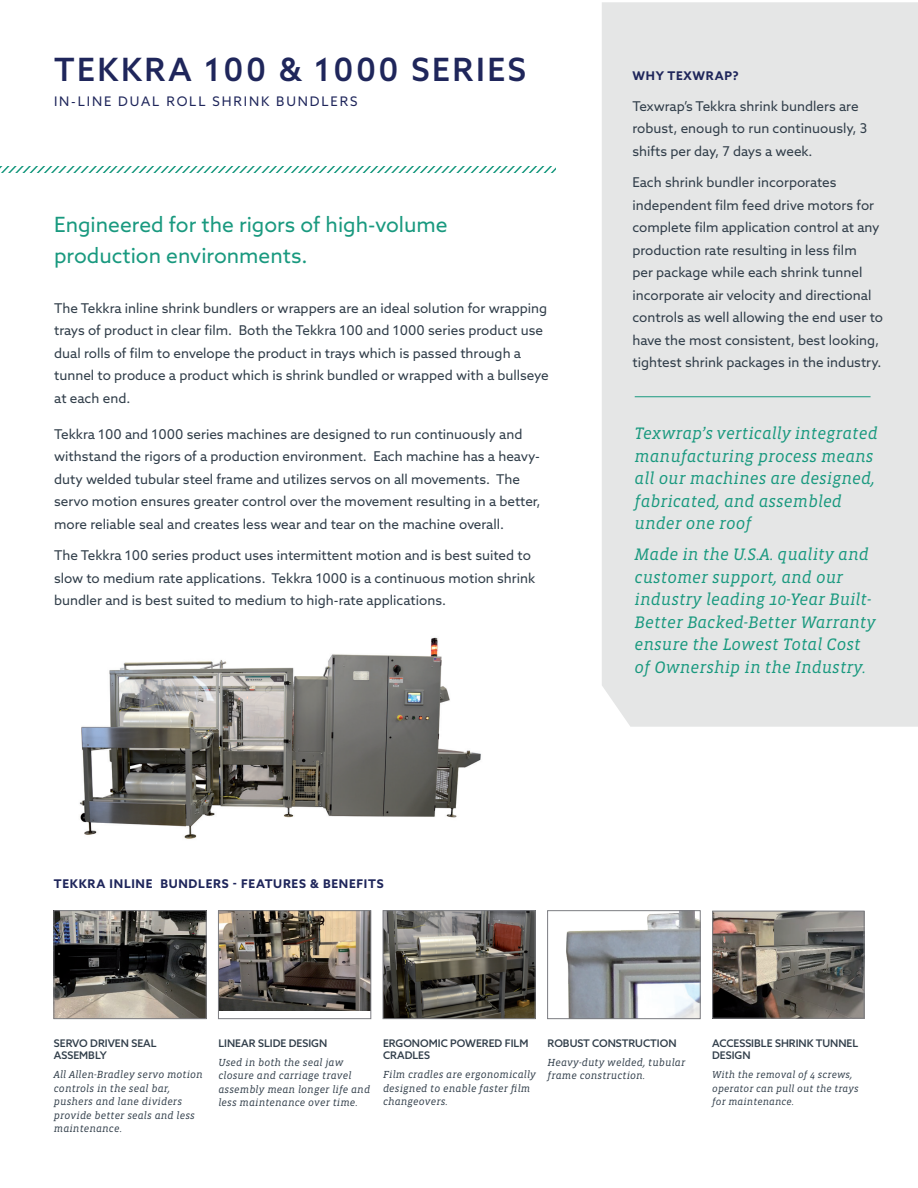
<style>
.page{position:relative;width:918px;height:1188px;background:#fff}
.page>*{position:absolute;margin:0;border:0;box-sizing:border-box;transform-origin:0 0}
.t1{font:500 32.1px "Azo Web";letter-spacing:.08em;color:#1f265b}
.t2{font:21px/31.2px "Azo Web";color:#19997f}
.t3{font:italic 17.1px/22.5px "Vista Slab OT";color:#19997f}
.t4{font:13.5px/22.5px "Azo Web";color:#313e4a}
.t5{font:13.2px "Azo Web";letter-spacing:.14em;color:#1f265b}
.t6{font:700 12px "Azo Web";letter-spacing:.06em;color:#1f265b}
.t7{font:italic 10.5px/13.5px "Vista Slab OTCE";letter-spacing:.01em;color:#313e4a}
.t8{font:500 10.5px/12.6px "Azo Web";color:#313e4a}
.t9{font:italic 10.2px/13.5px "Vista Slab OTCE";letter-spacing:.01em;color:#313e4a}
</style>
<div class="page">
<img style="left:79px;top:637px;width:402px;height:202px">
<svg style="left:0;top:166px;width:555px;height:7px"></svg>
<div style="left:602px;top:2px;width:316px;height:725px;background:#e5e6e6"></div>
<hr style="left:635px;top:396px;width:236px;height:1px;background:#19997f">
<img style="left:55px;top:912px;width:150px;height:105px">
<div style="left:53px;top:910px;width:154px;height:109px;border:1px solid #7c7d82"></div>
<img style="left:220px;top:912px;width:149px;height:99px">
<div style="left:218px;top:910px;width:153px;height:109px;border:1px solid #7c7d82"></div>
<img style="left:385px;top:912px;width:149px;height:105px">
<div style="left:383px;top:910px;width:153px;height:109px;border:1px solid #7c7d82"></div>
<img style="left:714px;top:913px;width:149px;height:104px">
<div style="left:712px;top:911px;width:153px;height:108px;border:1px solid #7c7d82"></div>
<img style="left:566px;top:912px;width:133px;height:105px">
<div style="left:547px;top:910px;width:154px;height:109px;border:1px solid #7c7d82"></div>
<h1 class="t1" style="left:54px;top:48px;width:474px">TEKKRA 100 &amp; 1000 SERIES</h1>
<p class="t5" style="left:54px;top:92px;width:305px">IN-LINE DUAL ROLL SHRINK BUNDLERS</p>
<h2 class="t2" style="left:54px;top:209px;width:395px">Engineered for the rigors of high-volume production environments.</h2>
<p class="t4" style="left:54px;top:297px;width:496px">The Tekkra inline shrink bundlers or wrappers are an ideal solution for wrapping trays of product in clear film. Both the Tekkra 100 and 1000 series product use dual rolls of film to envelope the product in trays which is passed through a tunnel to produce a product which is shrink bundled or wrapped with a bullseye at each end.</p>
<p class="t4" style="left:54px;top:423px;width:488px">Tekkra 100 and 1000 series machines are designed to run continuously and withstand the rigors of a production environment. Each machine has a heavy&shy;duty welded tubular steel frame and utilizes servos on all movements. The servo motion ensures greater control over the movement resulting in a better, more reliable seal and creates less wear and tear on the machine overall.</p>
<p class="t4" style="left:54px;top:544px;width:483px">The Tekkra 100 series product uses intermittent motion and is best suited to slow to medium rate applications. Tekkra 1000 is a continuous motion shrink bundler and is best suited to medium to high-rate applications.</p>
<p class="t6" style="left:54px;top:876px;width:331px">TEKKRA INLINE BUNDLERS - FEATURES &amp; BENEFITS</p>
<p class="t6" style="left:632px;top:68px;width:108px">WHY TEXWRAP?</p>
<p class="t4" style="left:632px;top:95px;width:236px">Texwrap’s Tekkra shrink bundlers are robust, enough to run continuously, 3 shifts per day, 7 days a week.</p>
<p class="t4" style="left:632px;top:171px;width:252px">Each shrink bundler incorporates independent film feed drive motors for complete film application control at any production rate resulting in less film<br>per package while each shrink tunnel incorporate air velocity and directional controls as well allowing the end user to have the most consistent, best looking, tightest shrink packages in the industry.</p>
<p class="t3" style="left:635px;top:422px;width:245px">Texwrap’s vertically integrated manufacturing process means all our machines are designed, fabricated, and assembled under one roof</p>
<p class="t3" style="left:635px;top:544px;width:243px">Made in the U.S.A. quality and customer support, and our industry leading 10-Year Built-<br>Better Backed-Better Warranty ensure the Lowest Total Cost of Ownership in the Industry.</p>
<p class="t8" style="left:54px;top:1037px;width:104px">SERVO DRIVEN SEAL<br>ASSEMBLY</p>
<p class="t7" style="left:54px;top:1068px;width:151px">All Allen-Bradley servo motion controls in the seal bar, pushers and lane dividers provide better seals and less maintenance.</p>
<p class="t8" style="left:218px;top:1037px;width:110px">LINEAR SLIDE DESIGN</p>
<p class="t7" style="left:218px;top:1055px;width:153px">Used in both the seal jaw closure and carriage travel assembly mean longer life and less maintenance over time.</p>
<p class="t8" style="left:383px;top:1037px;width:147px">ERGONOMIC POWERED FILM<br>CRADLES</p>
<p class="t7" style="left:383px;top:1068px;width:155px">Film cradles are ergonomically designed to enable faster film changeovers.</p>
<p class="t8" style="left:548px;top:1037px;width:130px">ROBUST CONSTRUCTION</p>
<p class="t7" style="left:548px;top:1055px;width:139px">Heavy-duty welded, tubular frame construction.</p>
<p class="t8" style="left:712px;top:1037px;width:148px">ACCESSIBLE SHRINK TUNNEL<br>DESIGN</p>
<p class="t9" style="left:712px;top:1068px;width:148px">With the removal of 4 screws, operator can pull out the trays for maintenance.</p>
</div>
